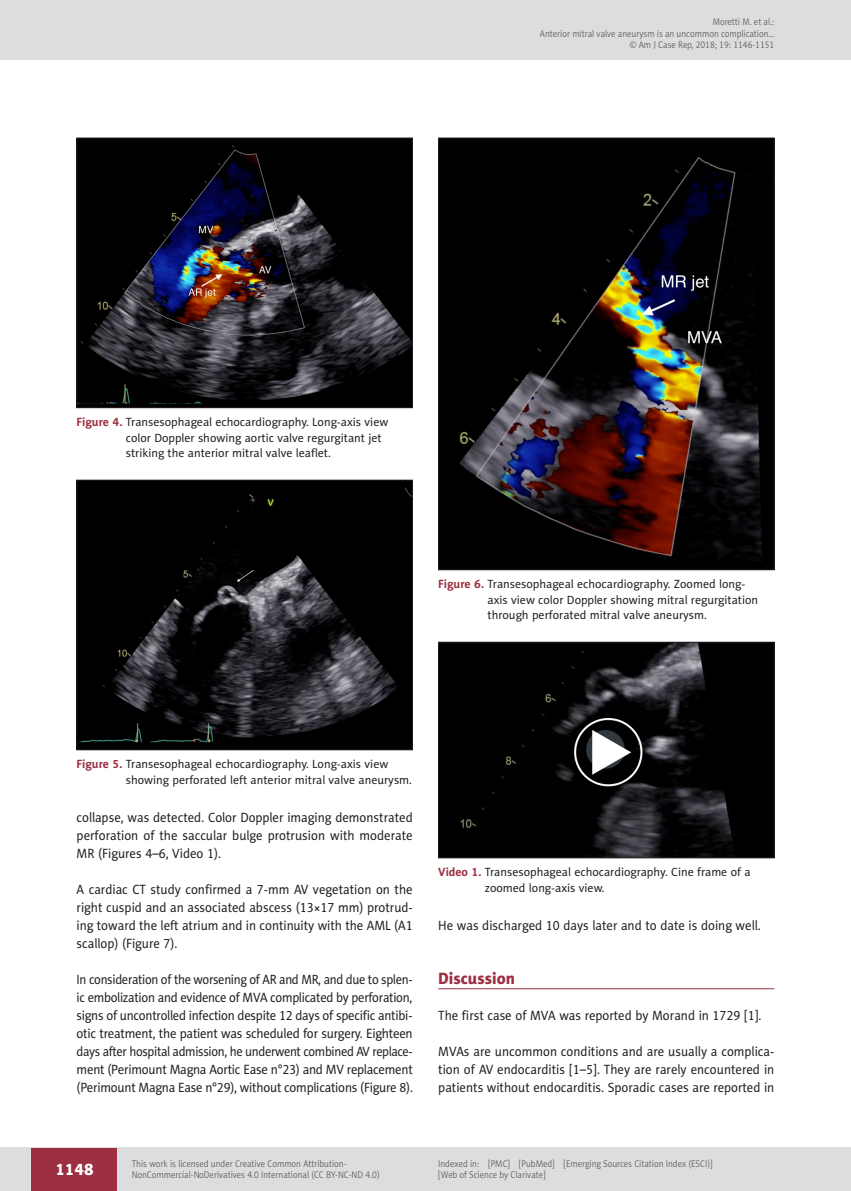
<style>
.page{position:relative;width:851px;height:1191px;background:#fff}
.page>*{position:absolute;margin:0;border:0;box-sizing:border-box;transform-origin:0 0}
.AJCR_Headline_1{font:16.5px "Naomi Sans EFN Heavy";color:#9d2f42}
.t1{font:16.5px "Naomi Sans EFN Heavy";color:#fff}
.AJCR_Body{font:13.5px/18px "Naomi Sans EFN";color:#231f20;text-align:justify;scale:.95 1}
.AJCR_Body-2{font:13.5px/18px "Naomi Sans EFN";color:#231f20;text-align:justify;scale:.93 1}
.AJCR_Rycina_tytul{font:12px/15.8px "Naomi Sans EFN";color:#231f20}
.AJCR_pagina_zywa{font:9.75px/11.2px "Naomi Sans EFN Light";color:#57585a;scale:.9 1}
.AJCR_pagina_sygnatur{font:9.75px "Naomi Sans EFN Light";color:#57585a;scale:.9 1}
.s1{font-weight:700;color:#9d2f42}
</style>
<div class="page">
<hr style="left:438px;top:988px;width:336px;height:1px;background:#9d2f42">
<img style="left:440px;top:644px;width:332px;height:212px">
<div style="left:438px;top:642px;width:336px;height:216px;border:1px solid #231f20"></div>
<img style="left:79px;top:140px;width:331px;height:266px">
<div style="left:77px;top:138px;width:335px;height:270px;border:1px solid #231f20"></div>
<img style="left:79px;top:482px;width:331px;height:266px">
<div style="left:77px;top:480px;width:335px;height:270px;border:1px solid #231f20"></div>
<img style="left:440px;top:140px;width:332px;height:428px">
<div style="left:438px;top:138px;width:336px;height:432px;border:1px solid #231f20"></div>
<div style="left:0;top:1148px;width:850px;height:43px;background:#dcdddf"></div>
<div style="left:32px;top:1147px;width:85px;height:43px;background:#9d2f42"></div>
<div style="left:0;top:0;width:850px;height:60px;background:#dcdddf"></div>
<hr style="left:850px;top:0;width:1px;height:60px;background:#dcdddf">
<p class="AJCR_pagina_zywa" style="left:540px;top:16px;width:262px;text-align:right">Moretti M. et al.:<br>Anterior mitral valve aneurysm is an uncommon complication…</p>
<p class="AJCR_pagina_sygnatur" style="left:629px;top:39px;width:162px">© Am J Case Rep, 2018; 19: 1146-1151</p>
<p class="AJCR_Rycina_tytul" style="left:126px;top:414px;width:264px;text-indent:-49px"><span class="s1">Figure 4.</span> Transesophageal echocardiography. Long-axis view color Doppler showing aortic valve regurgitant jet striking the anterior mitral valve leaflet.</p>
<p class="AJCR_Rycina_tytul" style="left:487px;top:576px;width:272px;text-indent:-49px"><span class="s1">Figure 6.</span> Transesophageal echocardiography. Zoomed long&shy;axis view color Doppler showing mitral regurgitation through perforated mitral valve aneurysm.</p>
<p class="AJCR_Rycina_tytul" style="left:126px;top:756px;width:287px;text-indent:-49px"><span class="s1">Figure 5.</span> Transesophageal echocardiography. Long-axis view showing perforated left anterior mitral valve aneurysm.</p>
<p class="AJCR_Body" style="left:77px;top:808px;width:355px">collapse, was detected. Color Doppler imaging demonstrated perforation of the saccular bulge protrusion with moderate MR (Figures 4–6, Video 1).</p>
<p class="AJCR_Body" style="left:77px;top:880px;width:355px">A cardiac CT study confirmed a 7-mm AV vegetation on the right cuspid and an associated abscess (13×17 mm) protrud&shy;ing toward the left atrium and in continuity with the AML (A1 scallop) (Figure 7).</p>
<p class="AJCR_Body-2" style="left:77px;top:970px;width:363px">In consideration of the worsening of AR and MR, and due to splen&shy;ic embolization and evidence of MVA complicated by perforation, signs of uncontrolled infection despite 12 days of specific antibi&shy;otic treatment, the patient was scheduled for surgery. Eighteen days after hospital admission, he underwent combined AV replace&shy;ment (Perimount Magna Aortic Ease n°23) and MV replacement (Perimount Magna Ease n°29), without complications (Figure 8).</p>
<p class="t1" style="left:55px;top:1159px;width:40px">1148</p>
<p class="AJCR_pagina_zywa" style="left:132px;top:1158px;width:277px">This work is licensed under Creative Common Attribution-<br>NonCommercial-NoDerivatives 4.0 International (CC BY-NC-ND 4.0)</p>
<p class="AJCR_Rycina_tytul" style="left:484px;top:864px;width:267px;text-indent:-46px"><span class="s1">Video 1.</span> Transesophageal echocardiography. Cine frame of a zoomed long-axis view.</p>
<p class="AJCR_Body" style="left:438px;top:916px;width:341px">He was discharged 10 days later and to date is doing well.</p>
<p class="AJCR_Headline_1" style="left:438px;top:968px;width:78px">Discussion</p>
<p class="AJCR_Body" style="left:438px;top:1006px;width:341px">The first case of MVA was reported by Morand in 1729 [1].</p>
<p class="AJCR_Body" style="left:438px;top:1042px;width:355px">MVAs are uncommon conditions and are usually a complica&shy;tion of AV endocarditis [1–5]. They are rarely encountered in patients without endocarditis. Sporadic cases are reported in</p>
<p class="AJCR_pagina_zywa" style="left:438px;top:1158px;width:306px">Indexed in: [PMC] [PubMed] [Emerging Sources Citation Index (ESCI)] [Web of Science by Clarivate]</p>
</div>
